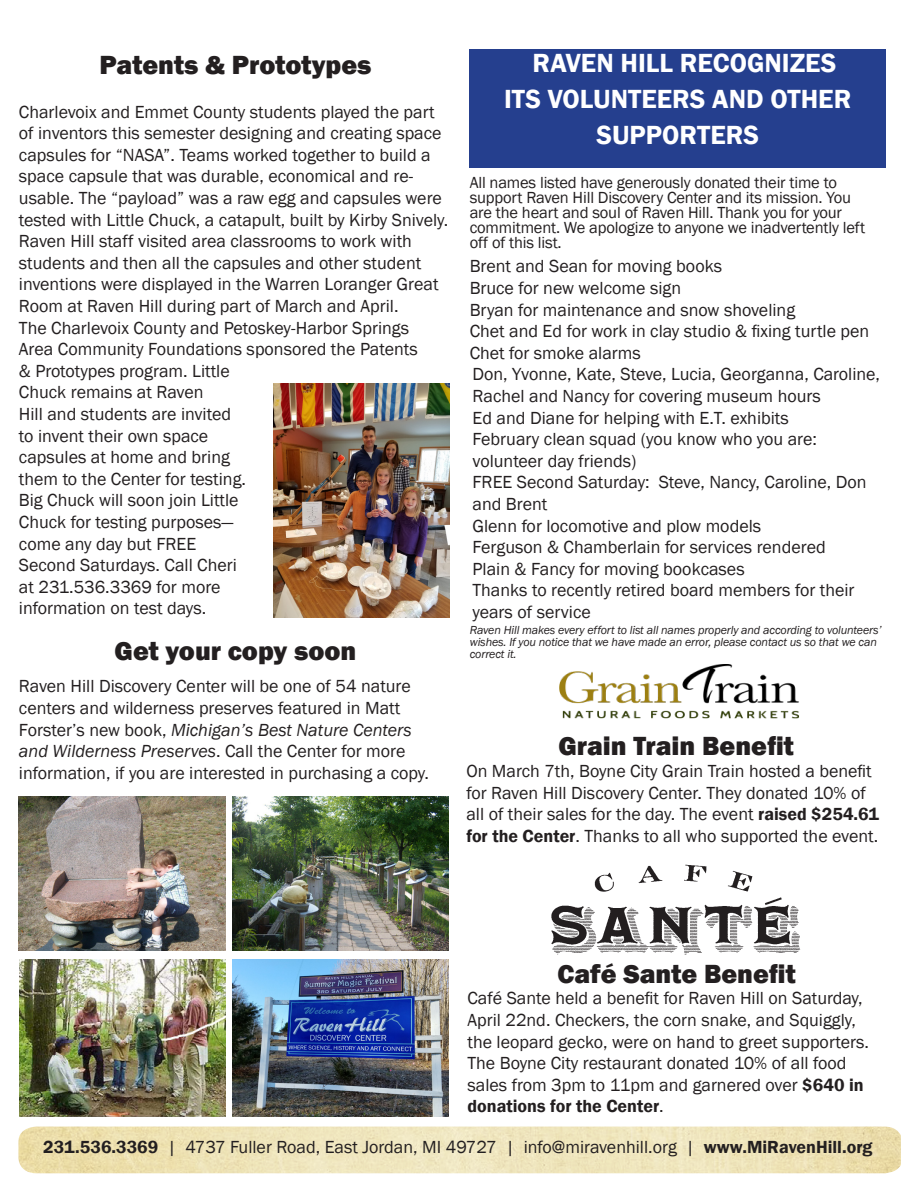
<style>
.page{position:relative;width:918px;height:1188px;background:#fff}
.page>*{position:absolute;margin:0;border:0;box-sizing:border-box;transform-origin:0 0}
.t1{font:800 27px "Franklin Gothic";color:#231f20}
.t2{font:600 27px/36px "Franklin Gothic";color:#fff;text-align:center}
.t3{font:18px/21.6px "Franklin Gothic";color:#231f20}
.t4{font:16.5px/15px "Franklin Gothic";letter-spacing:-.01em;color:#231f20}
.t5{font:italic 12px/12px "Franklin Gothic";letter-spacing:-.01em;color:#231f20}
.s1{font-style:italic}
.s2{font-weight:600}
</style>
<div class="page">
<div style="left:470px;top:50px;width:416px;height:118px;background:#253f8e"></div>
<img style="left:18px;top:1127px;width:883px;height:46px">
<img style="left:274px;top:384px;width:175px;height:234px">
<img style="left:559px;top:664px;width:240px;height:55px">
<img style="left:551px;top:864px;width:250px;height:91px">
<img style="left:233px;top:959px;width:216px;height:157px">
<img style="left:233px;top:796px;width:216px;height:154px">
<img style="left:19px;top:959px;width:206px;height:157px">
<img style="left:19px;top:796px;width:206px;height:155px">
<p class="t1" style="left:99px;top:48px;width:274px">Patents &amp; Prototypes</p>
<p class="t3" style="left:19px;top:101px;width:431px">Charlevoix and Emmet County students played the part of inventors this semester designing and creating space capsules for “NASA”. Teams worked together to build a space capsule that was durable, economical and re&shy;usable. The “payload” was a raw egg and capsules were tested with Little Chuck, a catapult, built by Kirby Snively.<br>Raven Hill staff visited area classrooms to work with students and then all the capsules and other student inventions were displayed in the Warren Loranger Great Room at Raven Hill during part of March and April.<br>The Charlevoix County and Petoskey-Harbor Springs<br>Area Community Foundations sponsored the Patents<br>&amp; Prototypes program. Little<br>Chuck remains at Raven<br>Hill and students are invited<br>to invent their own space<br>capsules at home and bring<br>them to the Center for testing.<br>Big Chuck will soon join Little<br>Chuck for testing purposes—<br>come any day but FREE<br>Second Saturdays. Call Cheri<br>at 231.536.3369 for more<br>information on test days.</p>
<p class="t1" style="left:115px;top:634px;width:243px">Get your copy soon</p>
<p class="t3" style="left:19px;top:676px;width:412px">Raven Hill Discovery Center will be one of 54 nature centers and wilderness preserves featured in Matt Forster’s new book, <span class="s1">Michigan’s Best Nature Centers and Wilderness Preserves</span>. Call the Center for more information, if you are interested in purchasing a copy.</p>
<p class="t2" style="left:504px;top:45px;width:349px">RAVEN HILL RECOGNIZES<br>ITS VOLUNTEERS AND OTHER<br>SUPPORTERS</p>
<p class="t4" style="left:470px;top:176px;width:397px">All names listed have generously donated their time to support Raven Hill Discovery Center and its mission. You are the heart and soul of Raven Hill. Thank you for your commitment. We apologize to anyone we inadvertently left off of this list.</p>
<p class="t3" style="left:470px;top:256px;width:254px">Brent and Sean for moving books</p>
<p class="t3" style="left:470px;top:278px;width:213px">Bruce for new welcome sign</p>
<p class="t3" style="left:470px;top:299px;width:327px">Bryan for maintenance and snow shoveling</p>
<p class="t3" style="left:470px;top:321px;width:401px">Chet and Ed for work in clay studio &amp; fixing turtle pen</p>
<p class="t3" style="left:470px;top:342px;width:173px">Chet for smoke alarms</p>
<p class="t3" style="left:472px;top:364px;width:409px">Don, Yvonne, Kate, Steve, Lucia, Georganna, Caroline,<br>Rachel and Nancy for covering museum hours</p>
<p class="t3" style="left:472px;top:407px;width:318px">Ed and Diane for helping with E.T. exhibits</p>
<p class="t3" style="left:472px;top:429px;width:346px">February clean squad (you know who you are: volunteer day friends)</p>
<p class="t3" style="left:472px;top:472px;width:396px">FREE Second Saturday: Steve, Nancy, Caroline, Don and Brent</p>
<p class="t3" style="left:472px;top:515px;width:290px">Glenn for locomotive and plow models</p>
<p class="t3" style="left:472px;top:537px;width:355px">Ferguson &amp; Chamberlain for services rendered</p>
<p class="t3" style="left:472px;top:558px;width:274px">Plain &amp; Fancy for moving bookcases</p>
<p class="t3" style="left:472px;top:580px;width:384px">Thanks to recently retired board members for their years of service</p>
<p class="t5" style="left:470px;top:624px;width:413px">Raven Hill makes every effort to list all names properly and according to volunteers’ wishes. If you notice that we have made an error, please contact us so that we can correct it.</p>
<p class="t1" style="left:558px;top:729px;width:237px">Grain Train Benefit</p>
<p class="t3" style="left:466px;top:761px;width:414px">On March 7th, Boyne City Grain Train hosted a benefit for Raven Hill Discovery Center. They donated 10% of all of their sales for the day. The event <span class="s2">raised $254.61 for the Center</span>. Thanks to all who supported the event.</p>
<p class="t1" style="left:557px;top:956px;width:240px">Café Sante Benefit</p>
<p class="t3" style="left:468px;top:988px;width:403px">Café Sante held a benefit for Raven Hill on Saturday, April 22nd. Checkers, the corn snake, and Squiggly, the leopard gecko, were on hand to greet supporters.<br>The Boyne City restaurant donated 10% of all food sales from 3pm to 11pm and garnered over <span class="s2">$640 in donations for the Center</span>.</p>
<p class="t3" style="left:43px;top:1137px;width:831px"><span class="s2">231.536.3369</span> | 4737 Fuller Road, East Jordan, MI 49727 | info@miravenhill.org | <span class="s2">www.MiRavenHill.org</span></p>
</div>
